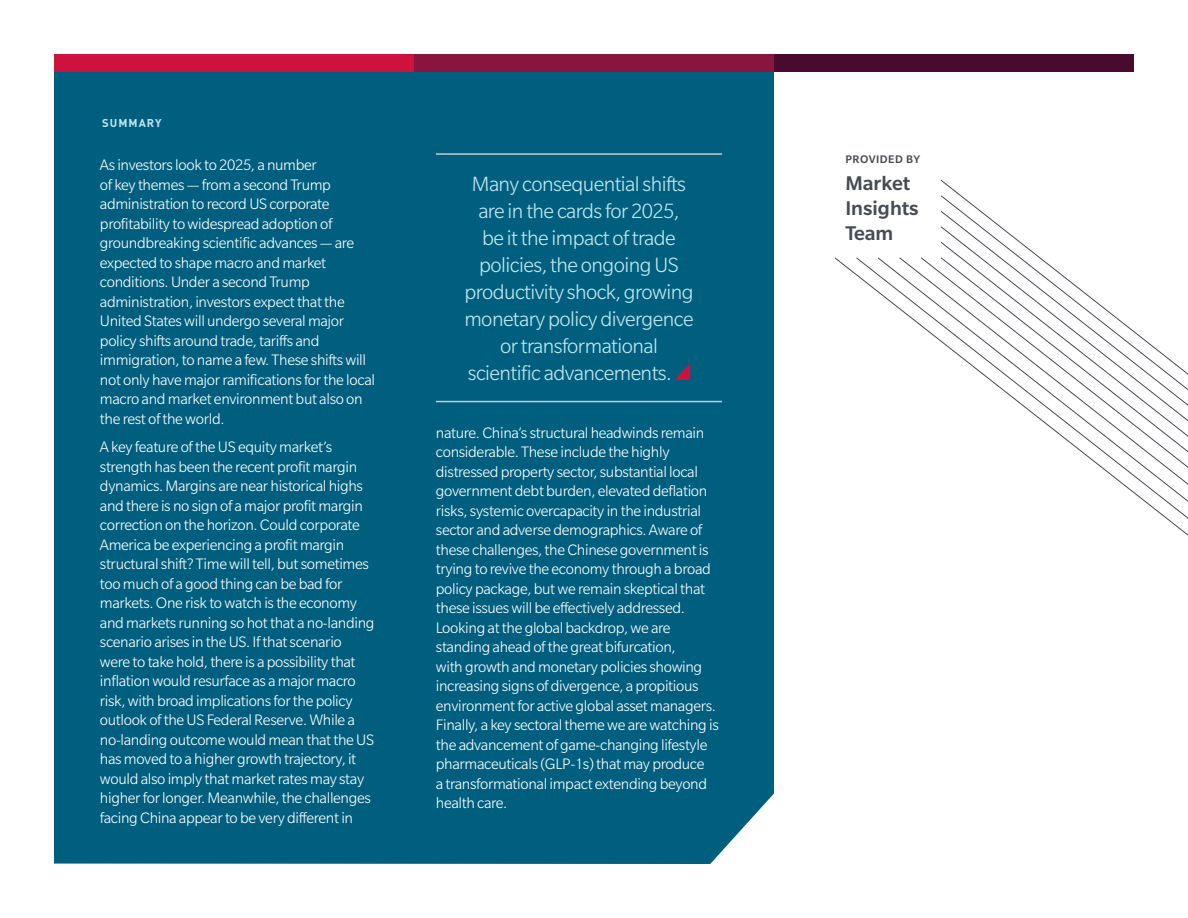
<style>
.page{position:relative;width:1188px;height:918px;background:#fff}
.page>*{position:absolute;margin:0;border:0;box-sizing:border-box;transform-origin:0 0}
.t1{font:300 22.5px "Slate Std";letter-spacing:-.025em;color:#c3e7f0}
.t2{font:500 21.6px/25.2px "Slate Std";color:#464b54}
.t3{font:300 16.5px/19.5px "Slate Std";letter-spacing:-.02em;color:#fff}
.t4{font:500 12px "Slate Std";letter-spacing:.04em;color:#464b54}
.t5{font:700 11.25px "DINOT";letter-spacing:.09em;color:#c3e7f0}
</style>
<div class="page">
<div style="left:54px;top:71px;width:720px;height:793px;background:#005f7f"></div>
<svg style="left:675px;top:363px;width:15px;height:17px"></svg>
<hr style="left:436px;top:153px;width:286px;height:2px;background:#c8c9c9">
<hr style="left:436px;top:401px;width:286px;height:1px;background:#c8c9c9">
<div style="left:54px;top:54px;width:360px;height:17px;background:#cd123d"></div>
<div style="left:414px;top:54px;width:360px;height:17px;background:#88153e"></div>
<div style="left:774px;top:54px;width:360px;height:17px;background:#490a30"></div>
<svg style="left:940px;top:180px;width:248px;height:285px"></svg>
<p class="t5" style="left:102px;top:116px;width:61px">SUMMARY</p>
<p class="t3" style="left:100px;top:155px;width:277px">As investors look to 2025, a number<br>of key themes — from a second Trump administration to record US corporate profitability to widespread adoption of groundbreaking scientific advances — are expected to shape macro and market conditions. Under a second Trump administration, investors expect that the United States will undergo several major policy shifts around trade, tariffs and immigration, to name a few. These shifts will not only have major ramifications for the local macro and market environment but also on the rest of the world.</p>
<p class="t3" style="left:100px;top:437px;width:276px">A key feature of the US equity market’s strength has been the recent profit margin dynamics. Margins are near historical highs and there is no sign of a major profit margin correction on the horizon. Could corporate America be experiencing a profit margin structural shift? Time will tell, but sometimes too much of a good thing can be bad for markets. One risk to watch is the economy and markets running so hot that a no-landing scenario arises in the US. If that scenario were to take hold, there is a possibility that inflation would resurface as a major macro risk, with broad implications for the policy outlook of the US Federal Reserve. While a no-landing outcome would mean that the US has moved to a higher growth trajectory, it would also imply that market rates may stay higher for longer. Meanwhile, the challenges facing China appear to be very different in</p>
<h1 class="t1" style="left:472px;top:172px;width:216px">Many consequential shifts</h1>
<h1 class="t1" style="left:478px;top:199px;width:203px">are in the cards for 2025,</h1>
<h1 class="t1" style="left:482px;top:226px;width:195px">be it the impact of trade</h1>
<h1 class="t1" style="left:479px;top:253px;width:201px">policies, the ongoing US</h1>
<h1 class="t1" style="left:464px;top:280px;width:231px">productivity shock, growing</h1>
<h1 class="t1" style="left:464px;top:307px;width:231px">monetary policy divergence</h1>
<h1 class="t1" style="left:500px;top:334px;width:159px">or transformational</h1>
<h1 class="t1" style="left:468px;top:361px;width:205px">scientific advancements.</h1>
<p class="t3" style="left:436px;top:423px;width:284px">nature. China’s structural headwinds remain considerable. These include the highly distressed property sector, substantial local government debt burden, elevated deflation risks, systemic overcapacity in the industrial sector and adverse demographics. Aware of these challenges, the Chinese government is trying to revive the economy through a broad policy package, but we remain skeptical that these issues will be effectively addressed.<br>Looking at the global backdrop, we are standing ahead of the great bifurcation,<br>with growth and monetary policies showing increasing signs of divergence, a propitious environment for active global asset managers.<br>Finally, a key sectoral theme we are watching is the advancement of game-changing lifestyle pharmaceuticals (GLP-1s) that may produce<br>a transformational impact extending beyond health care.</p>
<p class="t4" style="left:845px;top:153px;width:76px">PROVIDED BY</p>
<h2 class="t2" style="left:845px;top:170px;width:75px">Market<br>Insights<br>Team</h2>
</div>
